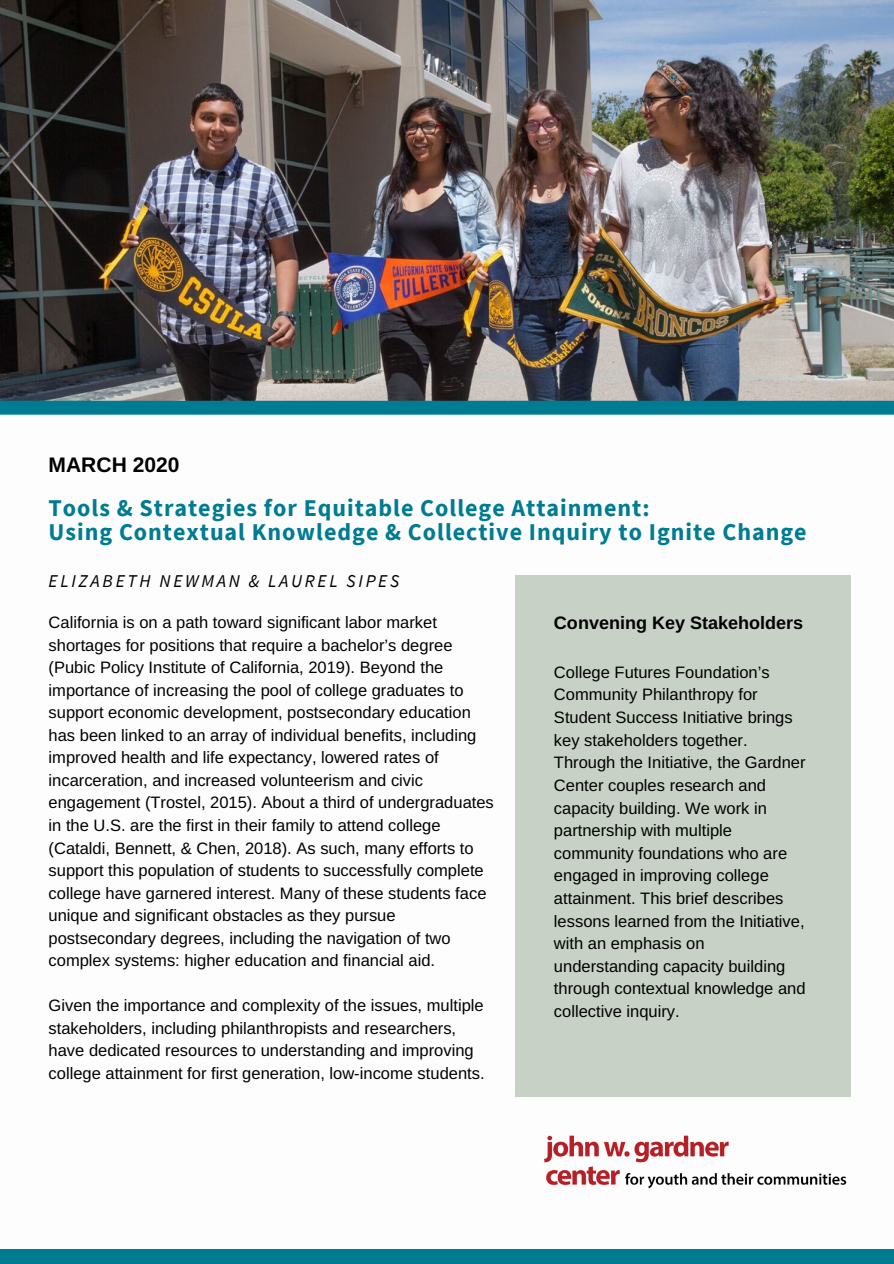
<style>
.page{position:relative;width:894px;height:1264px;background:#fff}
.page>*{position:absolute;margin:0;border:0;box-sizing:border-box;transform-origin:0 0}
.t1{font:700 24px/23.7px "Source Sans Pro";letter-spacing:.04em;color:#007c92}
.t2{font:700 21px "Arimo";color:#000}
.t3{font:italic 18px "Source Sans Pro";letter-spacing:.15em;color:#000}
.t4{font:700 18px "Arimo";color:#000}
.t5{font:16.5px/22.5px "Arimo";color:#000}
</style>
<div class="page">
<img style="left:0;top:0;width:893px;height:401px">
<div style="left:0;top:1249px;width:893px;height:14px;background:#007c92"></div>
<div style="left:0;top:401px;width:893px;height:13px;background:#007c92"></div>
<img style="left:544px;top:1135px;width:303px;height:54px">
<div style="left:515px;top:575px;width:335px;height:522px;background:#c7d1c5"></div>
<p class="t2" style="left:49px;top:453px;width:132px">MARCH 2020</p>
<h1 class="t1" style="left:49px;top:496px;width:759px">Tools &amp; Strategies for Equitable College Attainment:<br>Using Contextual Knowledge &amp; Collective Inquiry to Ignite Change</h1>
<p class="t3" style="left:49px;top:569px;width:352px">ELIZABETH NEWMAN &amp; LAUREL SIPES</p>
<p class="t4" style="left:554px;top:613px;width:251px">Convening Key Stakeholders</p>
<p class="t5" style="left:554px;top:660px;width:253px">College Futures Foundation’s<br>Community Philanthropy for<br>Student Success Initiative brings key stakeholders together.<br>Through the Initiative, the Gardner<br>Center couples research and capacity building. We work in partnership with multiple community foundations who are engaged in improving college attainment. This brief describes lessons learned from the Initiative, with an emphasis on understanding capacity building through contextual knowledge and collective inquiry.</p>
<p class="t5" style="left:49px;top:611px;width:446px">California is on a path toward significant labor market shortages for positions that require a bachelor’s degree (Pubic Policy Institute of California, 2019). Beyond the importance of increasing the pool of college graduates to support economic development, postsecondary education has been linked to an array of individual benefits, including improved health and life expectancy, lowered rates of incarceration, and increased volunteerism and civic engagement (Trostel, 2015). About a third of undergraduates in the U.S. are the first in their family to attend college (Cataldi, Bennett, &amp; Chen, 2018). As such, many efforts to support this population of students to successfully complete college have garnered interest. Many of these students face unique and significant obstacles as they pursue postsecondary degrees, including the navigation of two complex systems: higher education and financial aid.</p>
<p class="t5" style="left:49px;top:994px;width:437px">Given the importance and complexity of the issues, multiple stakeholders, including philanthropists and researchers, have dedicated resources to understanding and improving college attainment for first generation, low-income students.</p>
</div>
